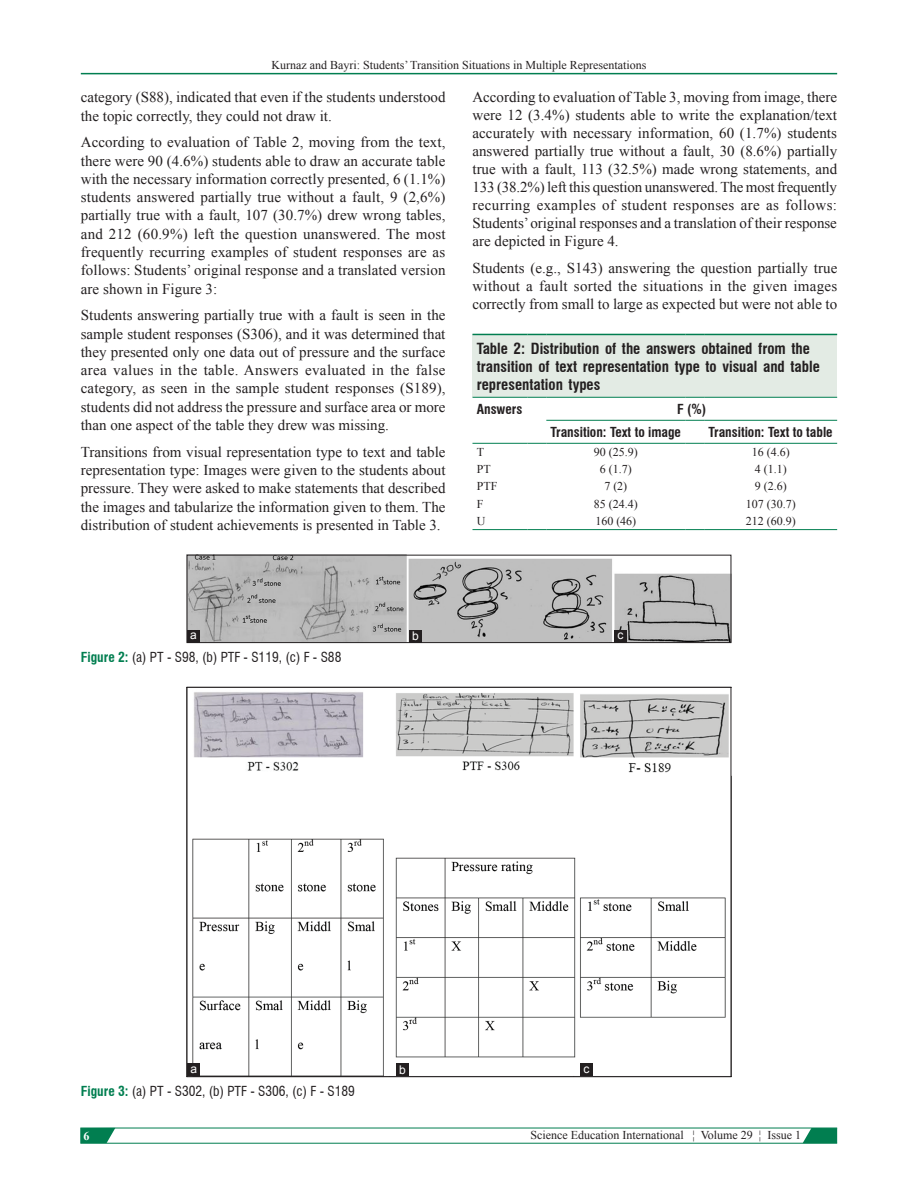
<style>
.page{position:relative;width:918px;height:1188px;background:#fff}
.page>*{position:absolute;margin:0;border:0;box-sizing:border-box;transform-origin:0 0}
.TX{font:15px/18.3px "Times New Roman";color:#231f20;text-align:justify}
.TT{font:700 condensed 15px/18px "Swiss 721 BT";color:#231f20}
.FGC{font:condensed 13.5px "Swiss 721 BT";color:#231f20}
.TCH{font:700 condensed 13.5px "Swiss 721 BT";color:#231f20}
.TBL{font:12px "Times New Roman";color:#231f20}
.TB{font:12px "Times New Roman";color:#231f20}
.LABEL{font:12px "Arial";color:#fff}
.t1{font:700 12px "Times New Roman";color:#fff}
.s1{font-weight:700;color:#017e50}
</style>
<div class="page">
<hr style="left:81px;top:73px;width:756px;height:1px;background:#017e50">
<svg style="left:80px;top:1128px;width:758px;height:16px"></svg>
<div style="left:472px;top:334px;width:365px;height:63px;background:#e3ebe4"></div>
<hr style="left:472px;top:529px;width:55px;height:1px;background:#017e50">
<svg style="left:527px;top:529px;width:19px;height:1px"></svg>
<hr style="left:546px;top:529px;width:139px;height:1px;background:#017e50">
<svg style="left:685px;top:529px;width:19px;height:1px"></svg>
<hr style="left:704px;top:529px;width:133px;height:1px;background:#017e50">
<hr style="left:472px;top:443px;width:55px;height:1px;background:#017e50">
<svg style="left:527px;top:443px;width:19px;height:1px"></svg>
<hr style="left:546px;top:443px;width:139px;height:1px;background:#017e50">
<svg style="left:685px;top:443px;width:19px;height:1px"></svg>
<hr style="left:704px;top:443px;width:133px;height:1px;background:#017e50">
<hr style="left:472px;top:334px;width:55px;height:1px;background:#017e50">
<svg style="left:527px;top:334px;width:19px;height:1px"></svg>
<hr style="left:546px;top:334px;width:139px;height:1px;background:#017e50">
<svg style="left:685px;top:334px;width:19px;height:1px"></svg>
<hr style="left:704px;top:334px;width:133px;height:1px;background:#017e50">
<hr style="left:472px;top:397px;width:55px;height:1px;background:#017e50">
<svg style="left:527px;top:397px;width:19px;height:1px"></svg>
<hr style="left:546px;top:397px;width:139px;height:1px;background:#017e50">
<svg style="left:685px;top:397px;width:19px;height:1px"></svg>
<hr style="left:704px;top:397px;width:133px;height:1px;background:#017e50">
<hr style="left:546px;top:420px;width:139px;height:1px;background:#017e50">
<svg style="left:685px;top:420px;width:19px;height:1px"></svg>
<hr style="left:704px;top:420px;width:133px;height:1px;background:#017e50">
<img style="left:189px;top:557px;width:540px;height:84px">
<div style="left:187px;top:555px;width:544px;height:88px;border:1px solid #231f20"></div>
<div style="left:614px;top:630px;width:13px;height:12px;background:#231f20"></div>
<div style="left:409px;top:630px;width:13px;height:12px;background:#231f20"></div>
<div style="left:187px;top:630px;width:13px;height:12px;background:#231f20"></div>
<img style="left:192px;top:692px;width:537px;height:383px">
<div style="left:580px;top:1063px;width:13px;height:13px;background:#231f20"></div>
<div style="left:396px;top:1063px;width:13px;height:13px;background:#231f20"></div>
<div style="left:188px;top:1063px;width:12px;height:13px;background:#231f20"></div>
<p class="TBL" style="left:271px;top:56px;width:377px">Kurnaz and Bayri: Students’ Transition Situations in Multiple Representations</p>
<p class="TX" style="left:81px;top:88px;width:366px">category (S88), indicated that even if the students understood the topic correctly, they could not draw it.</p>
<p class="TX" style="left:81px;top:133px;width:366px">According to evaluation of Table 2, moving from the text, there were 90 (4.6%) students able to draw an accurate table with the necessary information correctly presented, 6 (1.1%) students answered partially true without a fault, 9 (2,6%) partially true with a fault, 107 (30.7%) drew wrong tables, and 212 (60.9%) left the question unanswered. The most frequently recurring examples of student responses are as follows: Students’ original response and a translated version are shown in Figure 3:</p>
<p class="TX" style="left:81px;top:306px;width:366px">Students answering partially true with a fault is seen in the sample student responses (S306), and it was determined that they presented only one data out of pressure and the surface area values in the table. Answers evaluated in the false category, as seen in the sample student responses (S189), students did not address the pressure and surface area or more than one aspect of the table they drew was missing.</p>
<p class="TX" style="left:81px;top:442px;width:366px">Transitions from visual representation type to text and table representation type: Images were given to the students about pressure. They were asked to make statements that described the images and tabularize the information given to them. The distribution of student achievements is presented in Table 3.</p>
<p class="TX" style="left:472px;top:88px;width:366px">According to evaluation of Table 3, moving from image, there were 12 (3.4%) students able to write the explanation/text accurately with necessary information, 60 (1.7%) students answered partially true without a fault, 30 (8.6%) partially true with a fault, 113 (32.5%) made wrong statements, and 133 (38.2%) left this question unanswered. The most frequently recurring examples of student responses are as follows:<br>Students’ original responses and a translation of their response are depicted in Figure 4.</p>
<p class="TX" style="left:472px;top:258px;width:366px">Students (e.g., S143) answering the question partially true without a fault sorted the situations in the given images correctly from small to large as expected but were not able to</p>
<p class="TT" style="left:477px;top:339px;width:345px">Table 2: Distribution of the answers obtained from the transition of text representation type to visual and table representation types</p>
<p class="TCH" style="left:477px;top:401px;width:47px">Answers</p>
<p class="TCH" style="left:677px;top:401px;width:31px">F (%)</p>
<p class="TCH" style="left:551px;top:424px;width:132px">Transition: Text to image</p>
<p class="TCH" style="left:709px;top:424px;width:126px">Transition: Text to table</p>
<p class="TB" style="left:477px;top:443px;width:9px">T</p>
<p class="TB" style="left:594px;top:443px;width:45px">90 (25.9)</p>
<p class="TB" style="left:752px;top:443px;width:39px">16 (4.6)</p>
<p class="TB" style="left:477px;top:461px;width:16px">PT</p>
<p class="TB" style="left:600px;top:461px;width:33px">6 (1.7)</p>
<p class="TB" style="left:755px;top:461px;width:33px">4 (1.1)</p>
<p class="TB" style="left:477px;top:478px;width:22px">PTF</p>
<p class="TB" style="left:604px;top:478px;width:24px">7 (2)</p>
<p class="TB" style="left:755px;top:478px;width:33px">9 (2.6)</p>
<p class="TB" style="left:477px;top:495px;width:8px">F</p>
<p class="TB" style="left:594px;top:495px;width:45px">85 (24.4)</p>
<p class="TB" style="left:746px;top:495px;width:51px">107 (30.7)</p>
<p class="TBL" style="left:477px;top:512px;width:10px">U</p>
<p class="TBL" style="left:595px;top:512px;width:42px">160 (46)</p>
<p class="TBL" style="left:746px;top:512px;width:51px">212 (60.9)</p>
<p class="LABEL" style="left:190px;top:627px;width:8px">a</p>
<p class="LABEL" style="left:412px;top:628px;width:8px">b</p>
<p class="LABEL" style="left:618px;top:627px;width:7px">c</p>
<p class="FGC" style="left:81px;top:649px;width:262px"><span class="s1">Figure 2:</span> (a) PT - S98, (b) PTF - S119, (c) F - S88</p>
<p class="LABEL" style="left:191px;top:1060px;width:8px">a</p>
<p class="LABEL" style="left:399px;top:1061px;width:8px">b</p>
<p class="LABEL" style="left:583px;top:1060px;width:7px">c</p>
<p class="FGC" style="left:81px;top:1083px;width:276px"><span class="s1">Figure 3:</span> (a) PT - S302, (b) PTF - S306, (c) F - S189</p>
<p class="t1" style="left:84px;top:1127px;width:7px">6</p>
<p class="TBL" style="left:530px;top:1127px;width:272px">Science Education International ¦ Volume 29 ¦ Issue 1</p>
</div>
